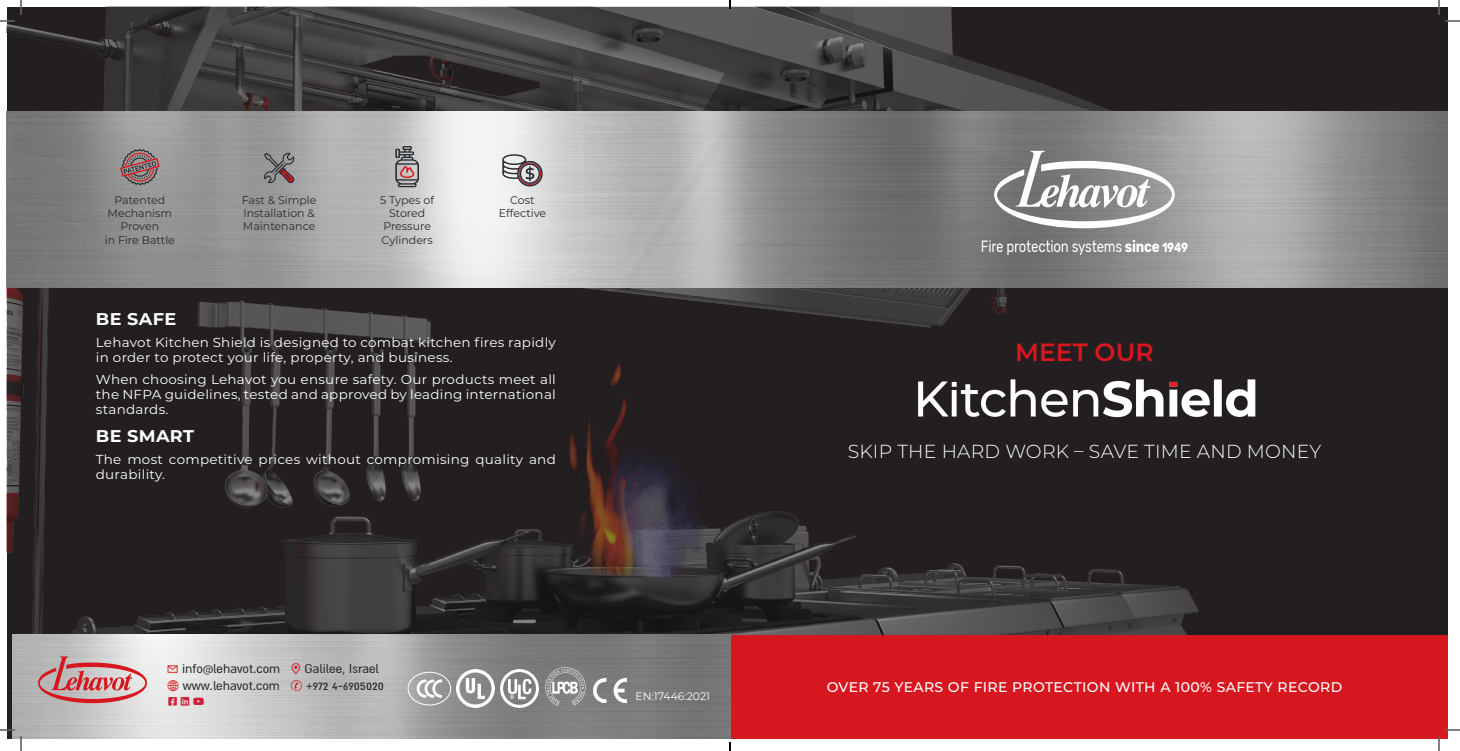
<style>
.page{position:relative;width:1460px;height:751px;background:#fff}
.page>*{position:absolute;margin:0;border:0;box-sizing:border-box;transform-origin:0 0}
.t1{font:600 25px "Montserrat";color:#d7171f}
.t2{font:300 18.9px "Montserrat";letter-spacing:.01em;color:#fff}
.t3{font:700 17px "Montserrat";letter-spacing:.02em;color:#fff;scale:1.04 1}
.t4{font:14.3px/17.2px "Almoni DLAAA";color:#282a29}
.t5{font:500 14px "Montserrat";letter-spacing:.025em;color:#fff}
.t6{font:13px/15px "Montserrat";letter-spacing:.02em;color:#fff;scale:1.04 1}
.t7{font:11px/13.2px "Montserrat";color:#282a29;text-align:center}
.t8{font:10.8px "Montserrat";color:#fff}
.t9{font:9.7px "Font Awesome 5 Brands";color:#d01f36}
.s1{font-family:"Almoniconim 1.1 AAA";color:#d7171f}
</style>
<div class="page">
<div style="left:7px;top:7px;width:1440px;height:731px;background:#231f20"></div>
<img style="left:7px;top:7px;width:1269px;height:724px">
<div style="left:630px;top:634px;width:817px;height:104px;background:#d7171f"></div>
<img style="left:12px;top:634px;width:718px;height:104px">
<img style="left:7px;top:112px;width:1440px;height:175px">
<svg style="left:976px;top:238px;width:216px;height:19px;background:#989898"></svg>
<svg style="left:994px;top:150px;width:180px;height:78px;background:#a5a4a4"></svg>
<svg style="left:38px;top:656px;width:109px;height:47px;background:#cf999b"></svg>
<svg style="left:502px;top:154px;width:42px;height:34px"></svg>
<svg style="left:120px;top:149px;width:40px;height:36px"></svg>
<svg style="left:264px;top:153px;width:31px;height:30px"></svg>
<svg style="left:395px;top:146px;width:24px;height:41px"></svg>
<svg style="left:545px;top:665px;width:41px;height:42px;background:#989798"></svg>
<svg style="left:500px;top:669px;width:39px;height:40px;background:#ababab"></svg>
<img style="left:457px;top:669px;width:38px;height:38px">
<img style="left:593px;top:678px;width:34px;height:24px">
<div style="left:407px;top:672px;width:44px;height:33px;border:1px solid #fff;border-radius:50%"></div>
<svg style="left:416px;top:679px;width:26px;height:18px"></svg>
<div style="left:837px;top:432px;width:494px;height:38px;background:#231f20"></div>
<img style="left:902px;top:339px;width:364px;height:93px">
<svg style="left:0;top:729px;width:15px;height:1px"></svg>
<svg style="left:1445px;top:729px;width:14px;height:1px"></svg>
<svg style="left:0;top:0;width:22px;height:22px"></svg>
<svg style="left:20px;top:736px;width:2px;height:15px"></svg>
<svg style="left:1438px;top:0;width:21px;height:22px"></svg>
<svg style="left:1438px;top:736px;width:1px;height:15px"></svg>
<svg style="left:168px;top:697px;width:36px;height:8px"></svg>
<p class="t7" style="left:105px;top:193px;width:72px">Patented<br>Mechanism<br>Proven<br>in Fire Battle</p>
<p class="t7" style="left:242px;top:193px;width:76px;text-align:left">Fast &amp; Simple<br>Installation &amp;<br>Maintenance</p>
<p class="t7" style="left:380px;top:193px;width:55px">5 Types of<br>Stored<br>Pressure<br>Cylinders</p>
<p class="t7" style="left:499px;top:193px;width:49px">Cost<br>Effective</p>
<h3 class="t3" style="left:96px;top:306px;width:79px">BE SAFE</h3>
<p class="t6" style="left:96px;top:334px;width:444px">Lehavot Kitchen Shield is designed to combat kitchen fires rapidly in order to protect your life, property, and business.</p>
<p class="t6" style="left:96px;top:371px;width:444px;text-align:justify">When choosing Lehavot you ensure safety. Our products meet all the NFPA guidelines, tested and approved by leading international standards.</p>
<h3 class="t3" style="left:96px;top:423px;width:96px">BE SMART</h3>
<p class="t6" style="left:96px;top:451px;width:444px">The most competitive prices without compromising quality and durability.</p>
<p class="t4" style="left:167px;top:660px;width:218px"><span class="s1">ŵ</span> info@lehavot.com <span class="s1">Ë</span> Galilee, Israel <span class="s1">♁</span> www.lehavot.com <span class="s1">✆</span> +972 4-6905020</p>
<p class="t9" style="left:193px;top:696px;width:12px">□◆▼◆</p>
<p class="t8" style="left:635px;top:689px;width:76px">EN:17446:2021</p>
<h1 class="t1" style="left:1015px;top:334px;width:140px">MEET OUR</h1>
<h2 class="t2" style="left:847px;top:438px;width:475px">SKIP THE HARD WORK – SAVE TIME AND MONEY</h2>
<p class="t5" style="left:826px;top:677px;width:517px">OVER 75 YEARS OF FIRE PROTECTION WITH A 100% SAFETY RECORD</p>
</div>
